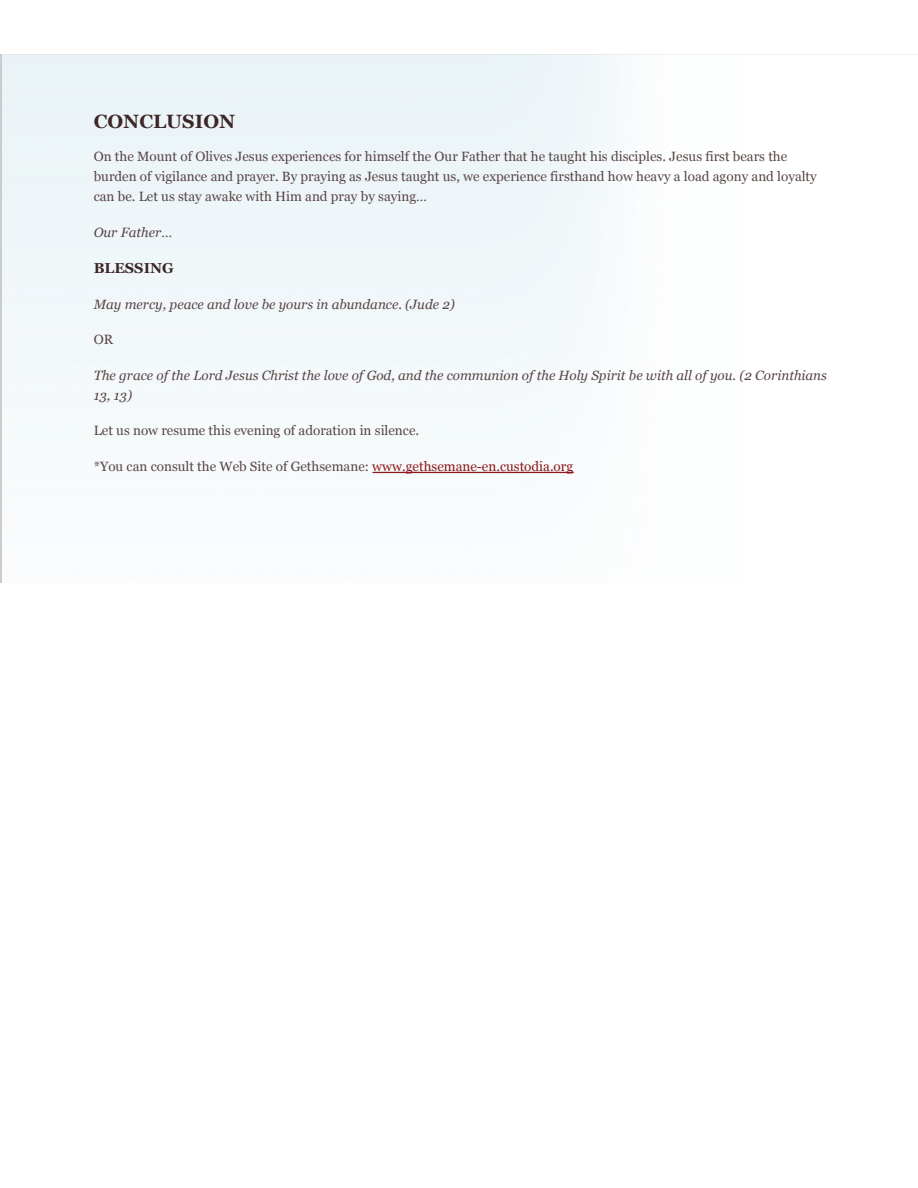
<style>
.page{position:relative;width:918px;height:1188px;background:#fff}
.page>*{position:absolute;margin:0;border:0;box-sizing:border-box;transform-origin:0 0}
.t1{font:700 19.2px "Georgia";color:#3c2726}
.t2{font:700 14.4px "Georgia";color:#3c2726}
.t3{font:13.5px/20.2px "Georgia";color:#584544}
.t4{font:italic 13.5px/20.2px "Georgia";color:#584544}
.s1{color:#8d171b}
</style>
<div class="page">
<hr style="left:0;top:54px;width:1px;height:528px;background:#ccc">
<hr style="left:372px;top:472px;width:202px;height:1px;background:#8d171b">
<h1 class="t1" style="left:94px;top:107px;width:143px">CONCLUSION</h1>
<p class="t3" style="left:94px;top:146px;width:725px">On the Mount of Olives Jesus experiences for himself the Our Father that he taught his disciples. Jesus first bears the burden of vigilance and prayer. By praying as Jesus taught us, we experience firsthand how heavy a load agony and loyalty can be. Let us stay awake with Him and pray by saying…</p>
<p class="t4" style="left:94px;top:221px;width:80px">Our Father…</p>
<p class="t2" style="left:94px;top:257px;width:82px">BLESSING</p>
<p class="t4" style="left:94px;top:293px;width:363px">May mercy, peace and love be yours in abundance. (Jude 2)</p>
<p class="t3" style="left:94px;top:329px;width:21px">OR</p>
<p class="t4" style="left:94px;top:364px;width:735px">The grace of the Lord Jesus Christ the love of God, and the communion of the Holy Spirit be with all of you. (2 Corinthians<br>13, 13)</p>
<p class="t3" style="left:94px;top:420px;width:327px">Let us now resume this evening of adoration in silence.</p>
<p class="t3" style="left:94px;top:456px;width:481px">*You can consult the Web Site of Gethsemane: <span class="s1">www.gethsemane-en.custodia.org</span></p>
</div>
